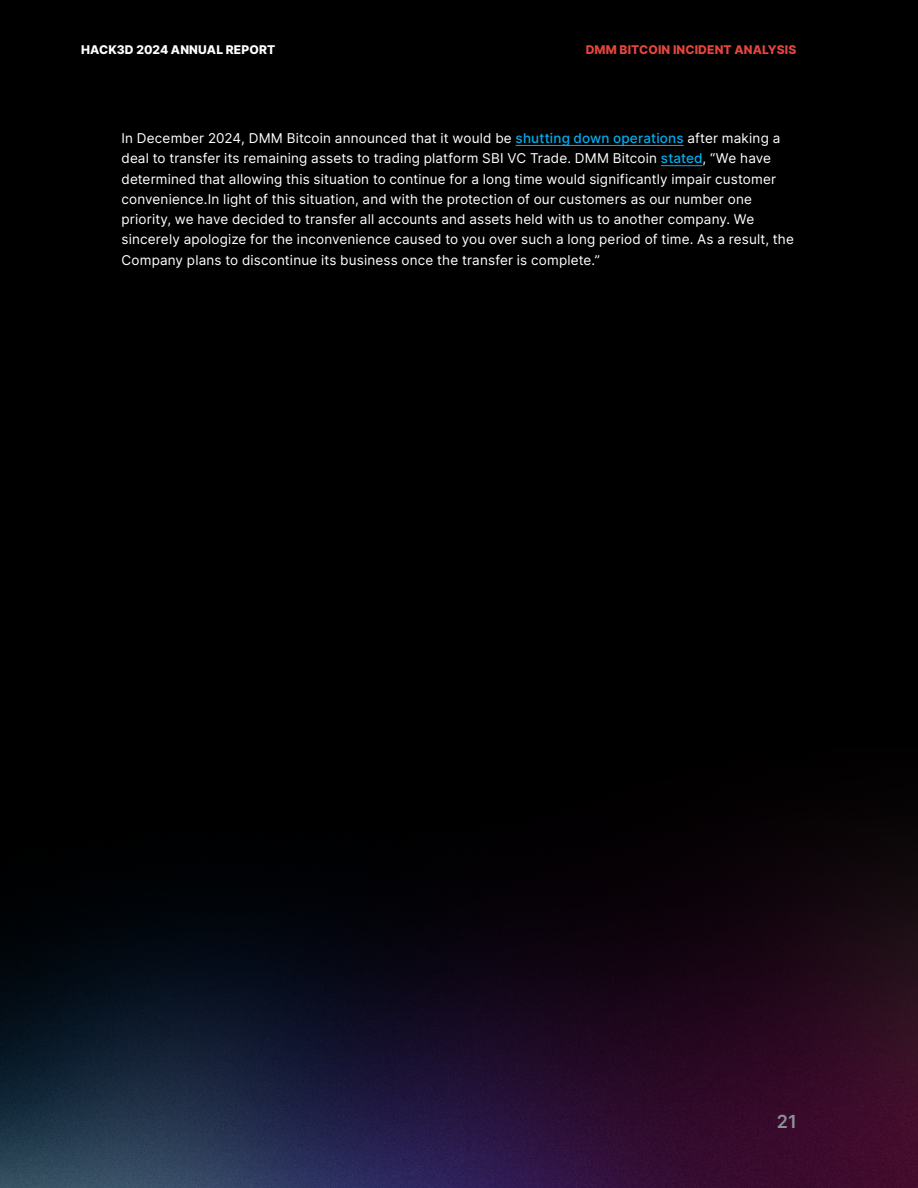
<style>
.page{position:relative;width:918px;height:1188px;background:#000}
.page>*{position:absolute;margin:0;border:0;box-sizing:border-box;transform-origin:0 0}
.table_of_content_title{font:600 18px "Inter";color:#8e9298}
.段落样式1{font:13.5px/20.2px "Inter";letter-spacing:.01em;color:#fff}
.t1{font:800 12px "Inter";letter-spacing:.01em;color:#e6453d}
.t2{font:800 12px "Inter";letter-spacing:.01em;color:#fff}
.s1{font-weight:500;color:#00aeef}
</style>
<div class="page">
<img style="left:0;top:827px;width:918px;height:361px">
<hr style="left:516px;top:145px;width:168px;height:1px;background:#00aeef">
<hr style="left:661px;top:165px;width:42px;height:1px;background:#00aeef">
<p class="t2" style="left:81px;top:41px;width:196px">HACK3D 2024 ANNUAL REPORT</p>
<p class="t1" style="left:586px;top:41px;width:212px">DMM BITCOIN INCIDENT ANALYSIS</p>
<p class="段落样式1" style="left:122px;top:128px;width:674px">In December 2024, DMM Bitcoin announced that it would be <span class="s1">shutting down operations</span> after making a deal to transfer its remaining assets to trading platform SBI VC Trade. DMM Bitcoin <span class="s1">stated</span>, “We have determined that allowing this situation to continue for a long time would significantly impair customer convenience.In light of this situation, and with the protection of our customers as our number one priority, we have decided to transfer all accounts and assets held with us to another company. We sincerely apologize for the inconvenience caused to you over such a long period of time. As a result, the Company plans to discontinue its business once the transfer is complete.”</p>
<p class="table_of_content_title" style="left:777px;top:1108px;width:21px">21</p>
</div>
